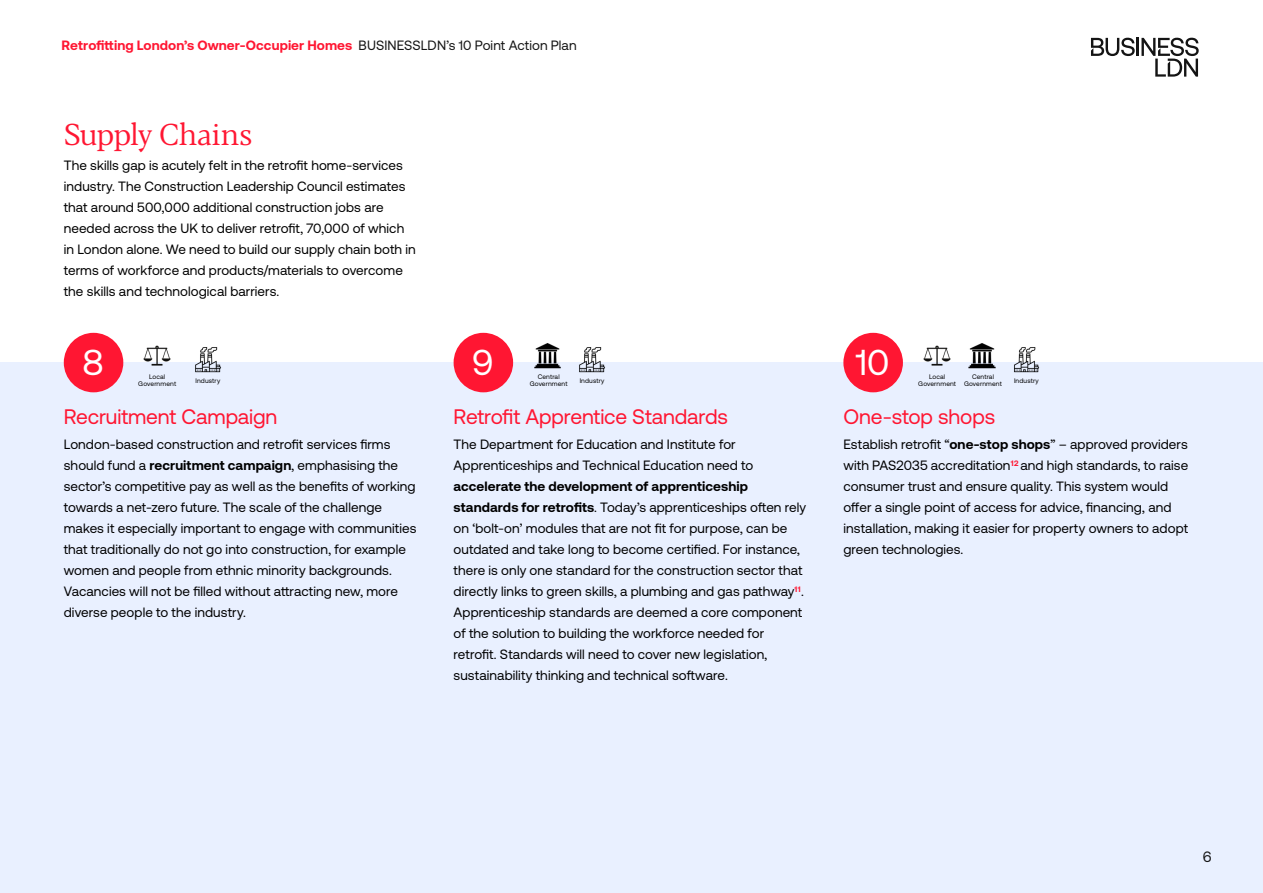
<style>
.page{position:relative;width:1263px;height:893px;background:#fff}
.page>*{position:absolute;margin:0;border:0;box-sizing:border-box;transform-origin:0 0}
.t1{font:36px "Aeonik";color:#fff}
.t2{font:30px "Blacker Pro Text";letter-spacing:-.03em;color:#ff1632}
.t3{font:21px "Aeonik";letter-spacing:-.005em;color:#ff1632}
.t4{font:15px "Aeonik";color:#141414}
.t5{font:13.5px/21px "Aeonik";letter-spacing:.005em;color:#000}
.t6{font:700 13.5px "Aeonik";letter-spacing:.005em;color:#ff1632}
.t7{font:6.6px/7.5px "Aeonik";letter-spacing:.02em;color:#000;text-align:center}
.s1{font-weight:400;color:#141414}
.s2{font-weight:700}
</style>
<div class="page">
<div style="left:0;top:363px;width:1263px;height:530px;background:#e9f0ff"></div>
<div style="left:64px;top:333px;width:59px;height:59px;background:#ff1632;border-radius:50%"></div>
<div style="left:454px;top:333px;width:59px;height:59px;background:#ff1632;border-radius:50%"></div>
<div style="left:843px;top:333px;width:60px;height:59px;background:#ff1632;border-radius:50%"></div>
<img style="left:531px;top:343px;width:33px;height:26px">
<img style="left:576px;top:347px;width:32px;height:26px">
<img style="left:141px;top:345px;width:33px;height:21px">
<img style="left:191px;top:347px;width:33px;height:26px">
<img style="left:921px;top:345px;width:32px;height:21px">
<img style="left:965px;top:343px;width:33px;height:26px">
<img style="left:1010px;top:347px;width:33px;height:26px">
<hr style="left:1136px;top:38px;width:3px;height:18px;background:#141414">
<svg style="left:1141px;top:38px;width:58px;height:39px"></svg>
<svg style="left:1091px;top:38px;width:44px;height:18px"></svg>
<p class="t6" style="left:62px;top:37px;width:516px">Retrofitting London’s Owner-Occupier Homes <span class="s1">BUSINESSLDN’s 10 Point Action Plan</span></p>
<h2 class="t2" style="left:64px;top:115px;width:190px">Supply Chains</h2>
<p class="t5" style="left:64px;top:155px;width:353px">The skills gap is acutely felt in the retrofit home-services industry. The Construction Leadership Council estimates that around 500,000 additional construction jobs are needed across the UK to deliver retrofit, 70,000 of which in London alone. We need to build our supply chain both in terms of workforce and products/materials to overcome the skills and technological barriers.</p>
<h1 class="t1" style="left:82px;top:343px;width:23px">8</h1>
<h1 class="t1" style="left:472px;top:343px;width:23px">9</h1>
<h1 class="t1" style="left:856px;top:343px;width:35px">10</h1>
<p class="t7" style="left:138px;top:373px;width:39px">Local<br>Government</p>
<p class="t7" style="left:195px;top:377px;width:26px">Industry</p>
<p class="t7" style="left:918px;top:373px;width:39px">Local<br>Government</p>
<p class="t7" style="left:964px;top:373px;width:39px">Central<br>Government</p>
<p class="t7" style="left:1014px;top:377px;width:26px">Industry</p>
<p class="t7" style="left:530px;top:373px;width:39px">Central<br>Government</p>
<p class="t7" style="left:580px;top:377px;width:26px">Industry</p>
<h3 class="t3" style="left:64px;top:405px;width:215px">Recruitment Campaign</h3>
<p class="t5" style="left:64px;top:434px;width:354px">London-based construction and retrofit services firms should fund a <span class="s2">recruitment campaign</span>, emphasising the sector’s competitive pay as well as the benefits of working towards a net-zero future. The scale of the challenge makes it especially important to engage with communities that traditionally do not go into construction, for example women and people from ethnic minority backgrounds.<br>Vacancies will not be filled without attracting new, more diverse people to the industry.</p>
<h3 class="t3" style="left:454px;top:405px;width:276px">Retrofit Apprentice Standards</h3>
<p class="t5" style="left:454px;top:434px;width:301px">The Department for Education and Institute for<br>Apprenticeships and Technical Education need to</p>
<p class="t5" style="left:454px;top:476px;width:354px"><span class="s2">accelerate the development of apprenticeship standards for retrofits</span>. Today’s apprenticeships often rely on ‘bolt-on’ modules that are not fit for purpose, can be outdated and take long to become certified. For instance, there is only one standard for the construction sector that directly links to green skills, a plumbing and gas pathway<sup>11</sup>.<br>Apprenticeship standards are deemed a core component of the solution to building the workforce needed for retrofit. Standards will need to cover new legislation, sustainability thinking and technical software.</p>
<h3 class="t3" style="left:843px;top:405px;width:153px">One-stop shops</h3>
<p class="t5" style="left:843px;top:434px;width:346px">Establish retrofit “<span class="s2">one-stop shops</span>” – approved providers with PAS2035 accreditation<sup>12</sup> and high standards, to raise consumer trust and ensure quality. This system would offer a single point of access for advice, financing, and installation, making it easier for property owners to adopt green technologies.</p>
<p class="t4" style="left:1203px;top:849px;width:10px">6</p>
</div>
